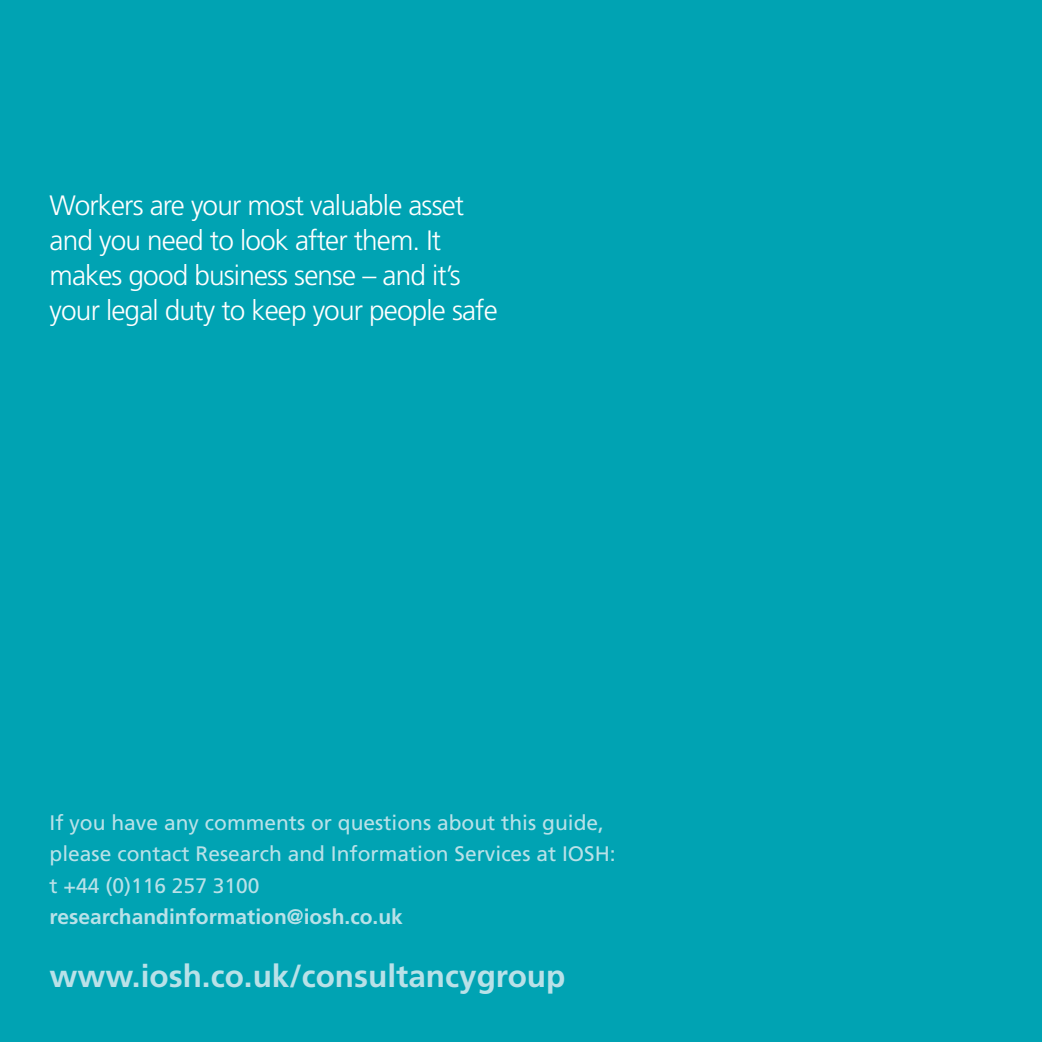
<style>
.page{position:relative;width:1042px;height:1042px;background:#00a3b3}
.page>*{position:absolute;margin:0;border:0;box-sizing:border-box;transform-origin:0 0}
._07a_Intro_copy_12_1{font:700 31.5px "Frutiger";color:#b9e1e8}
._03_Subtitle_21_25_F{font:300 28px/35px "Frutiger";letter-spacing:-.03em;color:#fff}
._07a_Intro_copy_12_1-2{font:21px/31.5px "Frutiger";color:#b9e1e8}
._07a_Intro_copy_12_1-3{font:700 21px "Frutiger";color:#b9e1e8}
</style>
<div class="page">
<p class="_03_Subtitle_21_25_F" style="left:50px;top:189px;width:450px">Workers are your most valuable asset and you need to look after them. It makes good business sense – and it’s your legal duty to keep your people safe</p>
<p class="_07a_Intro_copy_12_1-2" style="left:50px;top:807px;width:567px">If you have any comments or questions about this guide, please contact Research and Information Services at IOSH:</p>
<p class="_07a_Intro_copy_12_1-2" style="left:50px;top:870px;width:211px">t +44 (0)116 257 3100</p>
<p class="_07a_Intro_copy_12_1-3" style="left:50px;top:904px;width:355px">researchandinformation@iosh.co.uk</p>
<p class="_07a_Intro_copy_12_1" style="left:50px;top:958px;width:517px">www.iosh.co.uk/consultancygroup</p>
</div>
